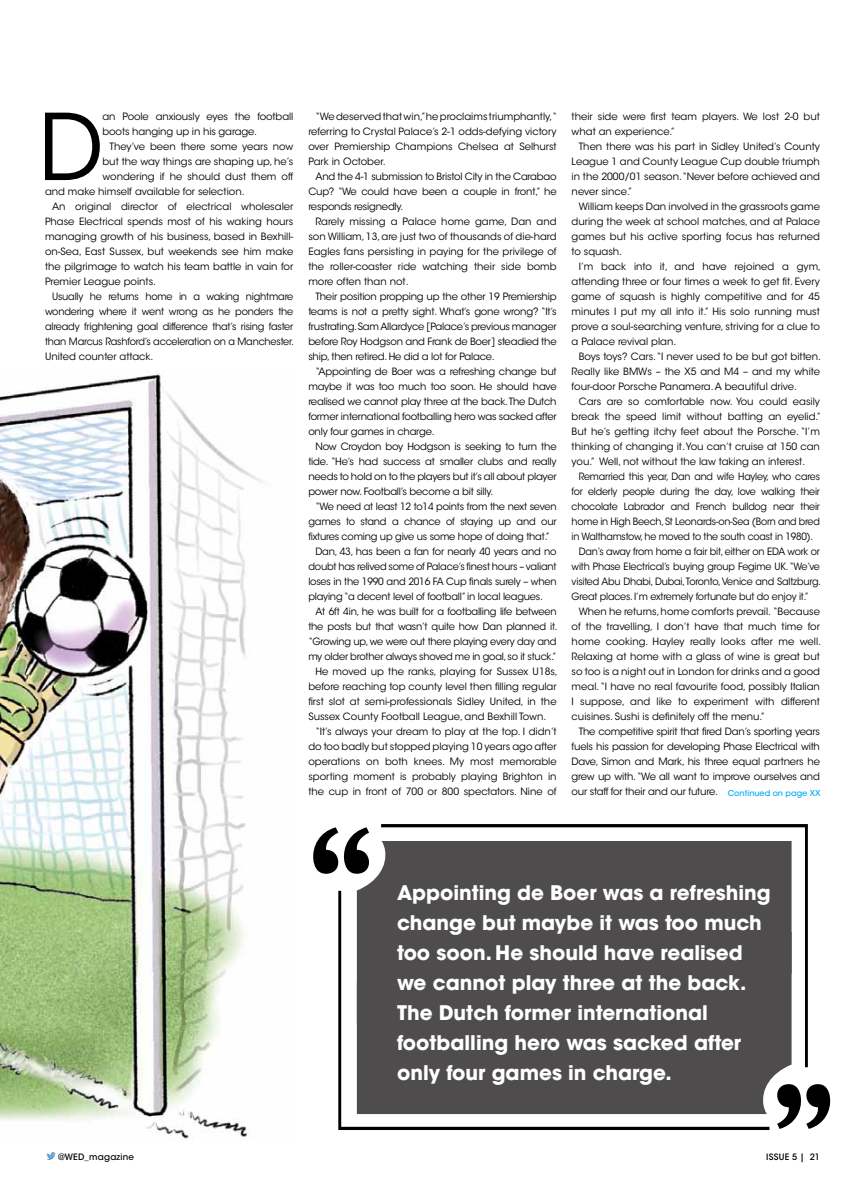
<style>
.page{position:relative;width:865px;height:1198px;background:#fff}
.page>*{position:absolute;margin:0;border:0;box-sizing:border-box;transform-origin:0 0}
.t1{font:91.12px "ITC Avant Garde Std";color:#000}
.t2{font:700 20px/30px "ITC Avant Garde Std";color:#fff}
.t3{font:10px/15px "ITC Avant Garde Std";letter-spacing:-.02em;color:#000;text-align:justify}
.t4{font:10px/15px "ITC Avant Garde Std";color:#000}
.t5{font:10px "ITC Avant Garde Std";letter-spacing:-.02em;color:#000;scale:.95 1}
.t6{font:10px "ITC Avant Garde Std";letter-spacing:-.02em;color:#000;scale:.96 1}
.t7{font:500 8.75px "ITC Avant Garde Std";letter-spacing:.025em;color:#000}
.t8{font:500 8.12px "ITC Avant Garde Std";color:#00aeef}
</style>
<div class="page">
<img style="left:0;top:374px;width:263px;height:765px">
<svg style="left:47px;top:1153px;width:9px;height:7px"></svg>
<svg style="left:777px;top:1084px;width:54px;height:45px"></svg>
<svg style="left:313px;top:827px;width:56px;height:47px"></svg>
<svg style="left:338px;top:891px;width:431px;height:239px"></svg>
<svg style="left:381px;top:824px;width:426px;height:243px;fill:#4f4c4d"></svg>
<div style="left:357px;top:932px;width:434px;height:182px;background:#4f4c4d"></div>
<h1 class="t1" style="left:38px;top:92px;width:67px">D</h1>
<p class="t3" style="left:102px;top:109px;width:192px">an Poole anxiously eyes the football boots hanging up in his garage.</p>
<p class="t4" style="left:110px;top:139px;width:185px">They’ve been there some years now</p>
<p class="t4" style="left:102px;top:154px;width:192px">but the way things are shaping up, he’s</p>
<p class="t4" style="left:102px;top:169px;width:192px">wondering if he should dust them off</p>
<p class="t4" style="left:45px;top:184px;width:201px">and make himself available for selection.</p>
<p class="t4" style="left:52px;top:199px;width:243px">An original director of electrical wholesaler</p>
<p class="t4" style="left:45px;top:214px;width:250px">Phase Electrical spends most of his waking hours</p>
<p class="t4" style="left:45px;top:229px;width:250px">managing growth of his business, based in Bexhill-</p>
<p class="t4" style="left:45px;top:244px;width:250px">on-Sea, East Sussex, but weekends see him make</p>
<p class="t4" style="left:45px;top:259px;width:250px">the pilgrimage to watch his team battle in vain for</p>
<p class="t4" style="left:45px;top:274px;width:112px">Premier League points.</p>
<p class="t3" style="left:52px;top:289px;width:243px">Usually he returns home in a waking nightmare</p>
<p class="t3" style="left:45px;top:304px;width:250px">wondering where it went wrong as he ponders the</p>
<p class="t3" style="left:45px;top:319px;width:250px">already frightening goal difference that’s rising faster</p>
<p class="t3" style="left:45px;top:334px;width:250px">than Marcus Rashford’s acceleration on a Manchester.</p>
<p class="t4" style="left:45px;top:349px;width:110px">United counter attack.</p>
<p class="t3" style="left:308px;top:109px;width:250px;text-indent:7px">“We deserved that win,” he proclaims triumphantly,“ referring to Crystal Palace’s 2-1 odds-defying victory over Premiership Champions Chelsea at Selhurst Park in October.</p>
<p class="t3" style="left:308px;top:169px;width:250px;text-indent:7px">And the 4-1 submission to Bristol City in the Carabao Cup? “We could have been a couple in front,” he responds resignedly.</p>
<p class="t3" style="left:308px;top:214px;width:250px;text-indent:7px">Rarely missing a Palace home game, Dan and son William, 13, are just two of thousands of die-hard Eagles fans persisting in paying for the privilege of the roller-coaster ride watching their side bomb more often than not.</p>
<p class="t3" style="left:308px;top:289px;width:250px;text-indent:7px">Their position propping up the other 19 Premiership teams is not a pretty sight. What’s gone wrong? “It’s frustrating.Sam Allardyce [Palace’s previous manager before Roy Hodgson and Frank de Boer] steadied the ship, then retired. He did a lot for Palace.</p>
<p class="t3" style="left:308px;top:364px;width:250px;text-indent:7px">“Appointing de Boer was a refreshing change but maybe it was too much too soon. He should have realised we cannot play three at the back.The Dutch former international footballing hero was sacked after only four games in charge.</p>
<p class="t3" style="left:308px;top:439px;width:250px;text-indent:7px">Now Croydon boy Hodgson is seeking to turn the tide. “He’s had success at smaller clubs and really needs to hold on to the players but it’s all about player power now. Football’s become a bit silly.</p>
<p class="t3" style="left:315px;top:499px;width:243px">“We need at least 12 to14 points from the next seven</p>
<p class="t3" style="left:308px;top:514px;width:250px">games to stand a chance of staying up and our</p>
<p class="t3" style="left:308px;top:529px;width:243px">fixtures coming up give us some hope of doing that.”</p>
<p class="t3" style="left:315px;top:544px;width:243px">Dan, 43, has been a fan for nearly 40 years and no</p>
<p class="t3" style="left:308px;top:559px;width:250px">doubt has relived some of Palace’s finest hours – valiant</p>
<p class="t3" style="left:308px;top:574px;width:250px">loses in the 1990 and 2016 FA Cup finals surely – when</p>
<p class="t3" style="left:308px;top:589px;width:236px">playing “a decent level of football” in local leagues.</p>
<p class="t3" style="left:315px;top:604px;width:243px">At 6ft 4in, he was built for a footballing life between</p>
<p class="t3" style="left:308px;top:619px;width:251px">the posts but that wasn’t quite how Dan planned it.</p>
<p class="t3" style="left:308px;top:634px;width:250px">“Growing up, we were out there playing every day and</p>
<p class="t3" style="left:308px;top:649px;width:250px">my older brother always shoved me in goal, so it stuck.”</p>
<p class="t4" style="left:315px;top:664px;width:244px">He moved up the ranks, playing for Sussex U18s,</p>
<p class="t4" style="left:308px;top:679px;width:250px">before reaching top county level then filling regular</p>
<p class="t4" style="left:308px;top:694px;width:250px">first slot at semi-professionals Sidley United, in the</p>
<p class="t4" style="left:308px;top:709px;width:239px">Sussex County Football League, and Bexhill Town.</p>
<p class="t4" style="left:315px;top:724px;width:243px">“It’s always your dream to play at the top. I didn’t</p>
<p class="t4" style="left:308px;top:739px;width:250px">do too badly but stopped playing 10 years ago after</p>
<p class="t4" style="left:308px;top:754px;width:250px">operations on both knees. My most memorable</p>
<p class="t4" style="left:308px;top:769px;width:250px">sporting moment is probably playing Brighton in</p>
<p class="t4" style="left:308px;top:784px;width:250px">the cup in front of 700 or 800 spectators. Nine of</p>
<p class="t4" style="left:571px;top:109px;width:250px">their side were first team players. We lost 2-0 but what an experience.”</p>
<p class="t3" style="left:571px;top:139px;width:250px;text-indent:7px">Then there was his part in Sidley United’s County League 1 and County League Cup double triumph in the 2000/01 season.“Never before achieved and never since.”</p>
<p class="t3" style="left:571px;top:199px;width:250px;text-indent:7px">William keeps Dan involved in the grassroots game during the week at school matches, and at Palace games but his active sporting focus has returned to squash.</p>
<p class="t4" style="left:571px;top:259px;width:251px;text-indent:7px">I’m back into it, and have rejoined a gym, attending three or four times a week to get fit. Every game of squash is highly competitive and for 45 minutes I put my all into it.” His solo running must prove a soul-searching venture, striving for a clue to a Palace revival plan.</p>
<p class="t3" style="left:571px;top:349px;width:251px;text-indent:7px">Boys toys? Cars. “I never used to be but got bitten.<br>Really like BMWs – the X5 and M4 – and my white four-door Porsche Panamera. A beautiful drive.</p>
<p class="t3" style="left:571px;top:394px;width:251px;text-indent:7px">Cars are so comfortable now. You could easily break the speed limit without batting an eyelid.” But he’s getting itchy feet about the Porsche. “I’m thinking of changing it. You can’t cruise at 150 can you.” Well, not without the law taking an interest.</p>
<p class="t5" style="left:578px;top:470px;width:255px">Remarried this year, Dan and wife Hayley, who cares</p>
<p class="t5" style="left:571px;top:485px;width:263px">for elderly people during the day, love walking their</p>
<p class="t5" style="left:571px;top:500px;width:263px">chocolate Labrador and French bulldog near their</p>
<p class="t5" style="left:571px;top:515px;width:263px">home in High Beech, St Leonards-on-Sea (Born and bred</p>
<p class="t5" style="left:571px;top:530px;width:256px">in Walthamstow, he moved to the south coast in 1980).</p>
<p class="t6" style="left:578px;top:545px;width:253px">Dan’s away from home a fair bit, either on EDA work or</p>
<p class="t6" style="left:571px;top:560px;width:260px">with Phase Electrical’s buying group Fegime UK. “We’ve</p>
<p class="t6" style="left:571px;top:575px;width:261px">visited Abu Dhabi, Dubai, Toronto, Venice and Saltzburg.</p>
<p class="t6" style="left:571px;top:590px;width:248px">Great places. I’m extremely fortunate but do enjoy it.”</p>
<p class="t4" style="left:578px;top:604px;width:243px">When he returns, home comforts prevail. “Because</p>
<p class="t4" style="left:571px;top:619px;width:250px">of the travelling, I don’t have that much time for</p>
<p class="t4" style="left:571px;top:634px;width:251px">home cooking. Hayley really looks after me well.</p>
<p class="t4" style="left:571px;top:649px;width:250px">Relaxing at home with a glass of wine is great but</p>
<p class="t4" style="left:571px;top:664px;width:250px">so too is a night out in London for drinks and a good</p>
<p class="t4" style="left:571px;top:679px;width:250px">meal. “I have no real favourite food, possibly Italian</p>
<p class="t4" style="left:571px;top:694px;width:250px">I suppose, and like to experiment with different</p>
<p class="t4" style="left:571px;top:709px;width:195px">cuisines. Sushi is definitely off the menu.”</p>
<p class="t3" style="left:578px;top:724px;width:243px">The competitive spirit that fired Dan’s sporting years</p>
<p class="t3" style="left:571px;top:739px;width:250px">fuels his passion for developing Phase Electrical with</p>
<p class="t3" style="left:571px;top:754px;width:250px">Dave, Simon and Mark, his three equal partners he</p>
<p class="t3" style="left:571px;top:769px;width:250px">grew up with. “We all want to improve ourselves and</p>
<p class="t3" style="left:571px;top:784px;width:148px">our staff for their and our future.</p>
<p class="t8" style="left:727px;top:787px;width:94px">Continued on page XX</p>
<h2 class="t2" style="left:397px;top:878px;width:375px">Appointing de Boer was a refreshing change but maybe it was too much too soon. He should have realised we cannot play three at the back.<br>The Dutch former international footballing hero was sacked after only four games in charge.</h2>
<p class="t7" style="left:58px;top:1151px;width:77px">@WED_magazine</p>
<p class="t7" style="left:766px;top:1151px;width:55px">ISSUE 5 | 21</p>
</div>
